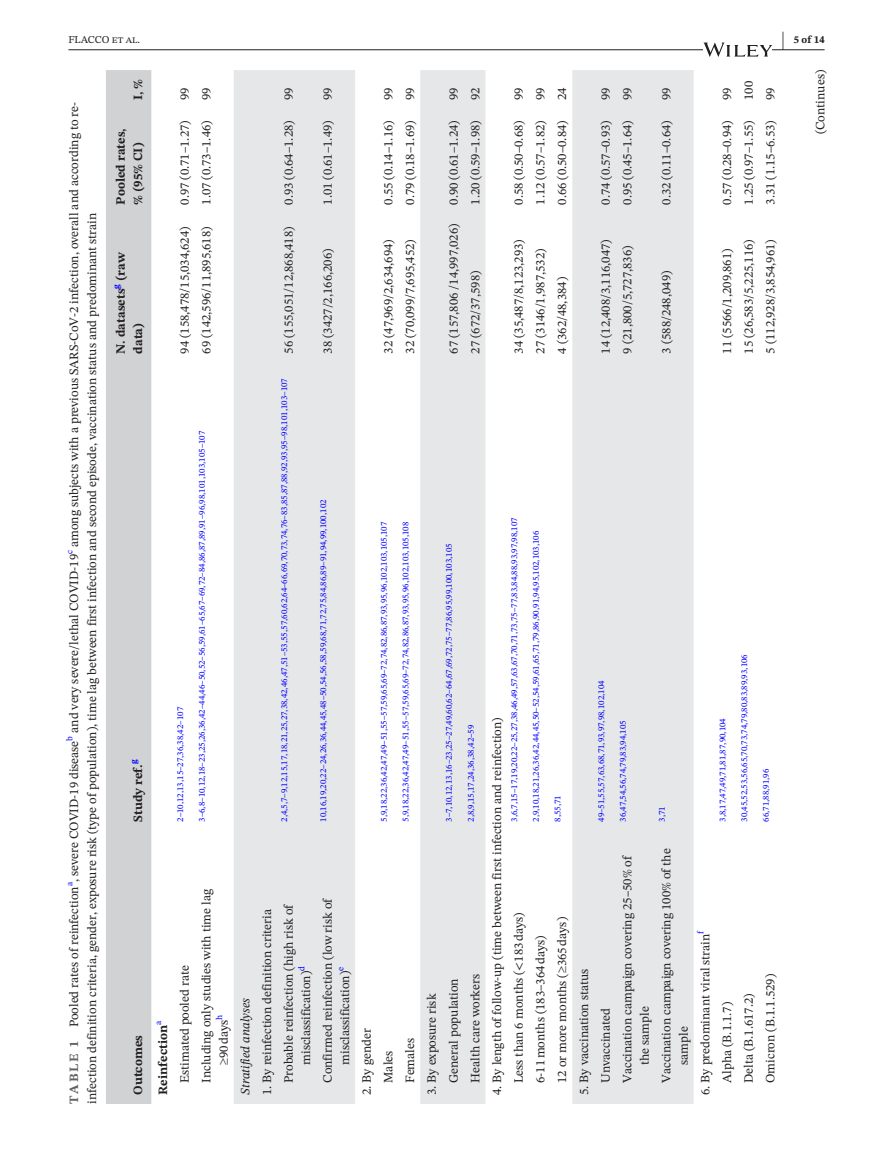
<style>
.page{position:relative;width:893px;height:1174px;background:#fff}
.page>*{position:absolute;margin:0;border:0;box-sizing:border-box;transform-origin:0 0}
.t1{font:700 21px "STIX Two Text";color:#231f20;scale:.42 1}
.t2{font:12.75px/21.8px "STIX Two Text";color:#231f20}
.t3{font:700 12.75px/17.2px "STIX Two Text";color:#231f20}
.t4{font:italic 12.75px "STIX Two Text";color:#231f20}
.t5{font:10.5px "STIX Two Text";color:#231f20}
.t6{font:700 10.5px "STIX Two Text";color:#231f20}
.t7{font:8.85px "STIX Two Text";color:#00f}
.s1{font-weight:700;color:#636366}
.s2{font-weight:700}
.s3{font-family:"STIX"}
</style>
<div class="page">
<hr style="left:68px;top:49px;width:756px;height:1px;background:#231f20">
<svg style="left:703px;top:43px;width:69px;height:14px"></svg>
<div style="left:106px;top:70px;width:45px;height:1034px;background:#d1d2d4"></div>
<svg style="left:234px;top:70px;width:460px;height:1034px;fill:#e6e7e9"></svg>
<h1 class="t1" style="left:782px;top:24px;width:8px">|</h1>
<p class="t5" style="left:68px;top:32px;width:73px">FLACCO et al.</p>
<p class="t6" style="left:794px;top:32px;width:32px">5 of 14</p>
<p class="t2" style="left:65px;top:1104px;width:1003px;line-height:18px;text-indent:557px;rotate:-90deg">among subjects with a previous SARS-CoV-2 infection, overall and according to re&shy;infection definition criteria, gender, exposure risk (type of population), time lag between first infection and second episode, vaccination status and predominant strain</p>
<p class="t7" style="left:63px;top:554px;width:5px;rotate:-90deg">c</p>
<p class="t2" style="left:63px;top:733px;width:180px;rotate:-90deg">and very severe/lethal COVID-19</p>
<p class="t7" style="left:63px;top:740px;width:6px;rotate:-90deg">b</p>
<p class="t2" style="left:63px;top:1104px;width:365px;rotate:-90deg"><span class="s1">TABLE 1</span> Pooled rates of reinfection , severe COVID-19 disease</p>
<p class="t7" style="left:63px;top:886px;width:6px;rotate:-90deg">a</p>
<p class="t3" style="left:130px;top:100px;width:22px;rotate:-90deg">I, %</p>
<p class="t3" style="left:112px;top:205px;width:78px;rotate:-90deg">Pooled rates, % (95% CI)</p>
<p class="t3" style="left:112px;top:354px;width:103px;rotate:-90deg">N. datasets<sup>g</sup> (raw data)</p>
<p class="t3" style="left:130px;top:822px;width:64px;rotate:-90deg">Study ref.<sup>g</sup></p>
<p class="t3" style="left:130px;top:1095px;width:62px;rotate:-90deg">Outcomes</p>
<p class="t2" style="left:174px;top:100px;width:14px;rotate:-90deg">99</p>
<p class="t2" style="left:174px;top:205px;width:86px;rotate:-90deg">0.97 (0.71–1.27)</p>
<p class="t2" style="left:174px;top:354px;width:129px;rotate:-90deg">94 (158,478/15,034,624)</p>
<p class="t2" style="left:195px;top:100px;width:14px;rotate:-90deg">99</p>
<p class="t2" style="left:195px;top:205px;width:86px;rotate:-90deg">1.07 (0.73–1.46)</p>
<p class="t2" style="left:195px;top:354px;width:129px;rotate:-90deg">69 (142,596/11,895,618)</p>
<p class="t7" style="left:174px;top:822px;width:116px;rotate:-90deg">2–10,12,13,15–27,36,38,42–107</p>
<p class="t7" style="left:195px;top:822px;width:393px;rotate:-90deg">3–6,8–10,12,18–23,25,26,36,42–44,46–50,52–56,59,61–65,67–69,72–84,86,87,89,91–96,98,101,103,105–107</p>
<p class="t2" style="left:278px;top:100px;width:14px;rotate:-90deg">99</p>
<p class="t2" style="left:278px;top:205px;width:86px;rotate:-90deg">0.93 (0.64–1.28)</p>
<p class="t2" style="left:278px;top:354px;width:129px;rotate:-90deg">56 (155,051/12,868,418)</p>
<p class="t7" style="left:278px;top:822px;width:445px;rotate:-90deg">2,4,5,7–9,12,15,17,18,21,25,27,38,42,46,47,51–53,55,57,60,62,64–66,69,70,73,74,76–83,85,87,88,92,93,95–98,101,103–107</p>
<p class="t2" style="left:317px;top:100px;width:14px;rotate:-90deg">99</p>
<p class="t2" style="left:317px;top:205px;width:86px;rotate:-90deg">1.01 (0.61–1.49)</p>
<p class="t2" style="left:317px;top:354px;width:106px;rotate:-90deg">38 (3427/2,166,206)</p>
<p class="t7" style="left:317px;top:822px;width:324px;rotate:-90deg">10,16,19,20,22–24,26,36,44,45,48–50,54,56,58,59,68,71,72,75,84,86,89–91,94,99,100,102</p>
<p class="t2" style="left:152px;top:1083px;width:119px;text-indent:-12px;rotate:-90deg"><span class="s2">Reinfection</span><sup>a<br></sup>Estimated pooled rate</p>
<p class="t2" style="left:198px;top:1065px;width:177px;line-height:17.2px;text-indent:-18px;rotate:-90deg">Including only studies with time lag ≥90days<sup>h</sup></p>
<p class="t4" style="left:236px;top:1095px;width:98px;rotate:-90deg">Stratified analyses</p>
<p class="t2" style="left:256px;top:1083px;width:181px;text-indent:-12px;rotate:-90deg">1. By reinfection definition criteria<br>Probable reinfection (high risk of</p>
<p class="t2" style="left:295px;top:1065px;width:100px;rotate:-90deg">misclassification)<sup>d</sup></p>
<p class="t2" style="left:319px;top:1065px;width:169px;line-height:17.2px;text-indent:-18px;rotate:-90deg">Confirmed reinfection (low risk of misclassification)<sup>e</sup></p>
<p class="t2" style="left:377px;top:100px;width:14px;rotate:-90deg">99</p>
<p class="t2" style="left:377px;top:205px;width:86px;rotate:-90deg">0.55 (0.14–1.16)</p>
<p class="t2" style="left:399px;top:100px;width:14px;rotate:-90deg">99</p>
<p class="t2" style="left:399px;top:205px;width:86px;rotate:-90deg">0.79 (0.18–1.69)</p>
<p class="t2" style="left:377px;top:354px;width:116px;rotate:-90deg">32 (47,969/2,634,694)</p>
<p class="t2" style="left:399px;top:354px;width:116px;rotate:-90deg">32 (70,099/7,695,452)</p>
<p class="t2" style="left:443px;top:100px;width:14px;rotate:-90deg">99</p>
<p class="t2" style="left:443px;top:205px;width:86px;rotate:-90deg">0.90 (0.61–1.24)</p>
<p class="t2" style="left:443px;top:354px;width:132px;rotate:-90deg">67 (157,806 /14,997,026)</p>
<p class="t2" style="left:464px;top:100px;width:14px;rotate:-90deg">92</p>
<p class="t2" style="left:464px;top:205px;width:86px;rotate:-90deg">1.20 (0.59–1.98)</p>
<p class="t2" style="left:464px;top:354px;width:84px;rotate:-90deg">27 (672/37,598)</p>
<p class="t2" style="left:508px;top:100px;width:14px;rotate:-90deg">99</p>
<p class="t2" style="left:508px;top:205px;width:86px;rotate:-90deg">0.58 (0.50–0.68)</p>
<p class="t2" style="left:529px;top:100px;width:14px;rotate:-90deg">99</p>
<p class="t2" style="left:529px;top:205px;width:86px;rotate:-90deg">1.12 (0.57–1.82)</p>
<p class="t2" style="left:551px;top:100px;width:14px;rotate:-90deg">24</p>
<p class="t2" style="left:551px;top:205px;width:86px;rotate:-90deg">0.66 (0.50–0.84)</p>
<p class="t2" style="left:508px;top:354px;width:116px;rotate:-90deg">34 (35,487/8,123,293)</p>
<p class="t2" style="left:529px;top:354px;width:106px;rotate:-90deg">27 (3146/1,987,532)</p>
<p class="t2" style="left:551px;top:354px;width:78px;rotate:-90deg">4 (362/48,384)</p>
<p class="t2" style="left:595px;top:100px;width:14px;rotate:-90deg">99</p>
<p class="t2" style="left:595px;top:205px;width:86px;rotate:-90deg">0.74 (0.57–0.93)</p>
<p class="t2" style="left:616px;top:100px;width:14px;rotate:-90deg">99</p>
<p class="t2" style="left:616px;top:205px;width:86px;rotate:-90deg">0.95 (0.45–1.64)</p>
<p class="t2" style="left:595px;top:354px;width:116px;rotate:-90deg">14 (12,408/3,116,047)</p>
<p class="t2" style="left:616px;top:354px;width:110px;rotate:-90deg">9 (21,800/5,727,836)</p>
<p class="t2" style="left:655px;top:100px;width:14px;rotate:-90deg">99</p>
<p class="t2" style="left:655px;top:205px;width:86px;rotate:-90deg">0.32 (0.11–0.64)</p>
<p class="t2" style="left:655px;top:354px;width:84px;rotate:-90deg">3 (588/248,049)</p>
<p class="t2" style="left:716px;top:100px;width:14px;rotate:-90deg">99</p>
<p class="t2" style="left:716px;top:205px;width:86px;rotate:-90deg">0.57 (0.28–0.94)</p>
<p class="t2" style="left:738px;top:100px;width:20px;rotate:-90deg">100</p>
<p class="t2" style="left:738px;top:205px;width:86px;rotate:-90deg">1.25 (0.97–1.55)</p>
<p class="t2" style="left:759px;top:100px;width:14px;rotate:-90deg">99</p>
<p class="t2" style="left:759px;top:205px;width:86px;rotate:-90deg">3.31 (1.15–6.53)</p>
<p class="t2" style="left:716px;top:354px;width:106px;rotate:-90deg">11 (5566/1,209,861)</p>
<p class="t2" style="left:738px;top:354px;width:116px;rotate:-90deg">15 (26,583/5,225,116)</p>
<p class="t2" style="left:759px;top:354px;width:116px;rotate:-90deg">5 (112,928/3,854,961)</p>
<p class="t7" style="left:378px;top:822px;width:302px;rotate:-90deg">5,9,18,22,36,42,47,49–51,55–57,59,65,69–72,74,82,86,87,93,95,96,102,103,105,107</p>
<p class="t7" style="left:399px;top:822px;width:302px;rotate:-90deg">5,9,18,22,36,42,47,49–51,55–57,59,65,69–72,74,82,86,87,93,95,96,102,103,105,108</p>
<p class="t2" style="left:356px;top:1083px;width:56px;text-indent:-12px;rotate:-90deg">2. By gender<br>Males</p>
<p class="t2" style="left:399px;top:1083px;width:46px;rotate:-90deg">Females</p>
<p class="t7" style="left:443px;top:822px;width:280px;rotate:-90deg">3–7,10,12,13,16–23,25–27,49,60,62–64,67,69,72,75–77,86,95,99,100,103,105</p>
<p class="t7" style="left:464px;top:822px;width:99px;rotate:-90deg">2,8,9,15,17,24,36,38,42–59</p>
<p class="t2" style="left:421px;top:1083px;width:106px;text-indent:-12px;rotate:-90deg">3. By exposure risk<br>General population</p>
<p class="t2" style="left:464px;top:1083px;width:111px;rotate:-90deg">Health care workers</p>
<p class="t7" style="left:508px;top:822px;width:306px;rotate:-90deg">3,6,7,15–17,19,20,22–25,27,38,46,49,57,63,67,70,71,73,75–77,83,84,88,93,97,98,107</p>
<p class="t7" style="left:530px;top:822px;width:293px;rotate:-90deg">2,9,10,18,21,26,36,42,44,45,50–52,54,59,61,65,71,79,86,90,91,94,95,102,103,106</p>
<p class="t2" style="left:486px;top:1083px;width:367px;text-indent:-12px;rotate:-90deg">4. By length of follow-up (time between first infection and reinfection)<br>Less than 6 months (<span class="s3">&lt;</span>183days)</p>
<p class="t7" style="left:551px;top:822px;width:28px;rotate:-90deg">8,55,71</p>
<p class="t2" style="left:551px;top:1083px;width:167px;rotate:-90deg">12 or more months (≥365days)</p>
<p class="t2" style="left:529px;top:1083px;width:149px;rotate:-90deg">6-11months (183–364days)</p>
<p class="t7" style="left:595px;top:822px;width:143px;rotate:-90deg">49–51,55,57,63,68,71,93,97,98,102,104</p>
<p class="t7" style="left:616px;top:822px;width:103px;rotate:-90deg">36,47,54,56,74,79,83,94,105</p>
<p class="t7" style="left:655px;top:822px;width:17px;rotate:-90deg">3,71</p>
<p class="t7" style="left:716px;top:822px;width:105px;rotate:-90deg">3,8,17,47,49,71,81,87,90,104</p>
<p class="t7" style="left:738px;top:822px;width:169px;rotate:-90deg">30,45,52,53,56,65,70,73,74,79,80,83,89,93,106</p>
<p class="t7" style="left:759px;top:822px;width:54px;rotate:-90deg">66,71,88,91,96</p>
<p class="t2" style="left:573px;top:1083px;width:116px;text-indent:-12px;rotate:-90deg">5. By vaccination status<br>Unvaccinated</p>
<p class="t2" style="left:618px;top:1065px;width:211px;line-height:17.2px;text-indent:-18px;rotate:-90deg">Vaccination campaign covering 25–50% of the sample</p>
<p class="t2" style="left:657px;top:1065px;width:218px;line-height:17.2px;text-indent:-18px;rotate:-90deg">Vaccination campaign covering 100% of the sample</p>
<p class="t2" style="left:694px;top:1083px;width:154px;text-indent:-12px;rotate:-90deg">6. By predominant viral strain<sup>f<br></sup>Alpha (B.1.1.7)</p>
<p class="t2" style="left:738px;top:1083px;width:91px;rotate:-90deg">Delta (B.1.617.2)</p>
<p class="t2" style="left:759px;top:1083px;width:110px;rotate:-90deg">Omicron (B.1.1.529)</p>
<p class="t2" style="left:809px;top:134px;width:66px;rotate:-90deg">(Continues)</p>
</div>
